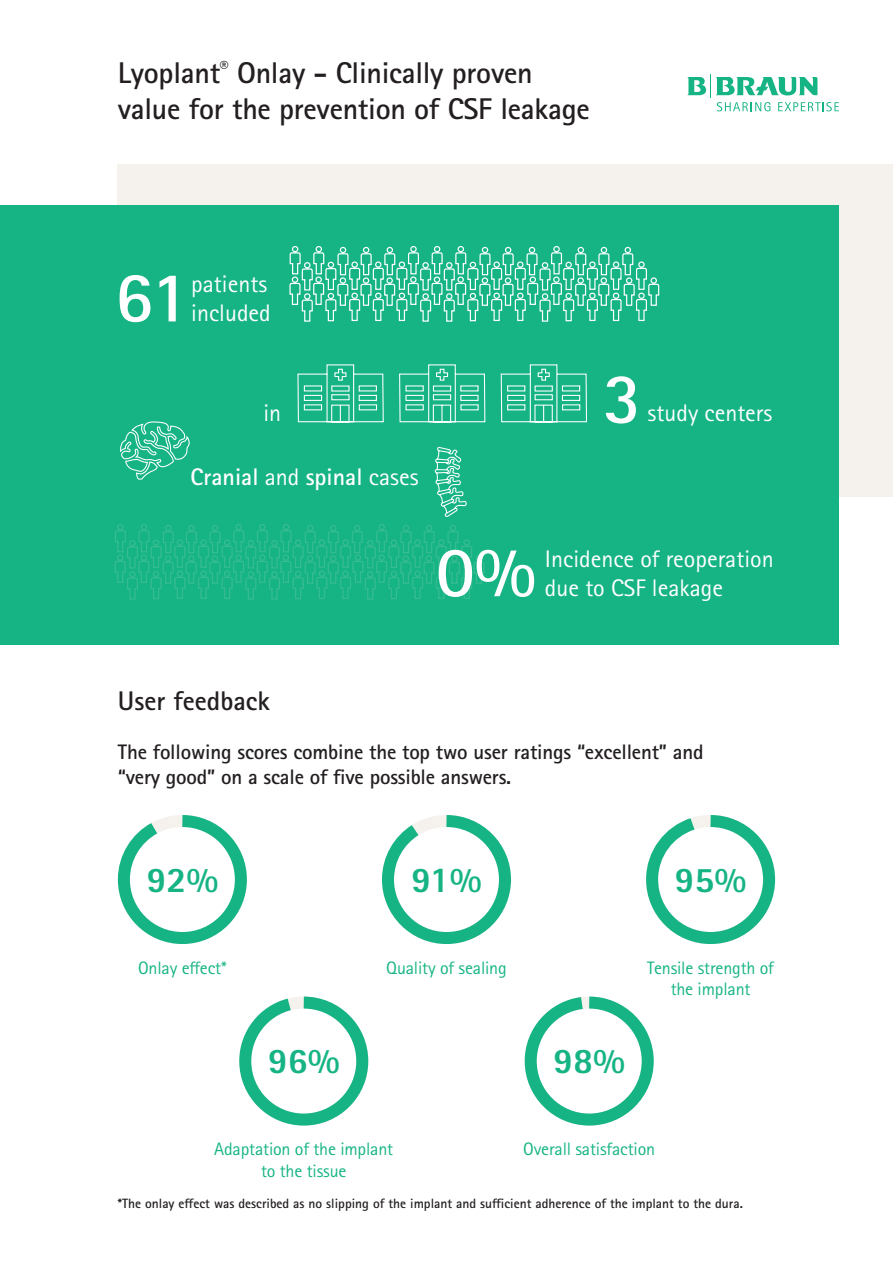
<style>
.page{position:relative;width:893px;height:1263px;background:#fff}
.page>*{position:absolute;margin:0;border:0;box-sizing:border-box;transform-origin:0 0}
.t1{font:700 72px "Rotis Sans Serif Pro";color:#fff}
.t2{font:800 36px "Rotis Sans Serif Pro";color:#16b484}
.t3{font:700 30px/36px "Rotis Sans Serif Pro";letter-spacing:-.01em;color:#231f20}
.t4{font:700 27px "Rotis Sans Serif Pro";color:#231f20}
.t5{font:24px/28.8px "Rotis Sans Serif Pro";color:#fff}
.t6{font:700 24px "Rotis Sans Serif Pro";color:#fff}
.t7{font:700 21px/25.2px "Rotis Sans Serif Pro";letter-spacing:-.01em;color:#231f20}
.t8{font:18px/21.6px "Rotis Sans Serif Pro";letter-spacing:-.01em;color:#16b484;text-align:center}
.t9{font:700 13.5px "Rotis Sans Serif Pro";color:#231f20}
.s1{font-weight:400}
</style>
<div class="page">
<div style="left:118px;top:164px;width:775px;height:332px;background:#f5f2ee"></div>
<div style="left:0;top:205px;width:839px;height:439px;background:#16b484"></div>
<svg style="left:687px;top:74px;width:152px;height:37px"></svg>
<svg style="left:117px;top:815px;width:130px;height:129px"></svg>
<svg style="left:646px;top:815px;width:130px;height:129px"></svg>
<svg style="left:382px;top:815px;width:129px;height:129px"></svg>
<svg style="left:239px;top:996px;width:130px;height:130px"></svg>
<svg style="left:524px;top:996px;width:130px;height:130px"></svg>
<svg style="left:289px;top:246px;width:371px;height:76px"></svg>
<svg style="left:115px;top:364px;width:472px;height:236px"></svg>
<h3 class="t3" style="left:118px;top:54px;width:473px">Lyoplant<sup>®</sup> Onlay - Clinically proven value for the prevention of CSF leakage</h3>
<h1 class="t1" style="left:115px;top:251px;width:76px">61</h1>
<h3 class="t5" style="left:191px;top:270px;width:81px">patients included</h3>
<h3 class="t5" style="left:263px;top:398px;width:19px">in</h3>
<h3 class="t6" style="left:191px;top:461px;width:229px">Cranial <span class="s1">and</span> spinal <span class="s1">cases</span></h3>
<h1 class="t1" style="left:603px;top:353px;width:40px">3</h1>
<h3 class="t5" style="left:648px;top:398px;width:126px">study centers</h3>
<h1 class="t1" style="left:436px;top:526px;width:102px">0%</h1>
<h3 class="t5" style="left:545px;top:545px;width:230px">Incidence of reoperation due to CSF leakage</h3>
<h3 class="t4" style="left:118px;top:684px;width:153px">User feedback</h3>
<p class="t7" style="left:118px;top:739px;width:587px">The following scores combine the top two user ratings “excellent” and “very good” on a scale of five possible answers.</p>
<h2 class="t2" style="left:146px;top:857px;width:74px">92%</h2>
<p class="t8" style="left:138px;top:957px;width:90px">Onlay effect*</p>
<h2 class="t2" style="left:268px;top:1038px;width:74px">96%</h2>
<h2 class="t2" style="left:411px;top:857px;width:72px">91%</h2>
<p class="t8" style="left:386px;top:957px;width:122px">Quality of sealing</p>
<h2 class="t2" style="left:675px;top:857px;width:74px">95%</h2>
<h2 class="t2" style="left:553px;top:1038px;width:74px">98%</h2>
<p class="t8" style="left:647px;top:957px;width:128px">Tensile strength of the implant</p>
<p class="t8" style="left:214px;top:1138px;width:180px">Adaptation of the implant to the tissue</p>
<p class="t8" style="left:523px;top:1138px;width:133px">Overall satisfaction</p>
<p class="t9" style="left:118px;top:1195px;width:626px">*The onlay effect was described as no slipping of the implant and sufficient adherence of the implant to the dura.</p>
</div>
